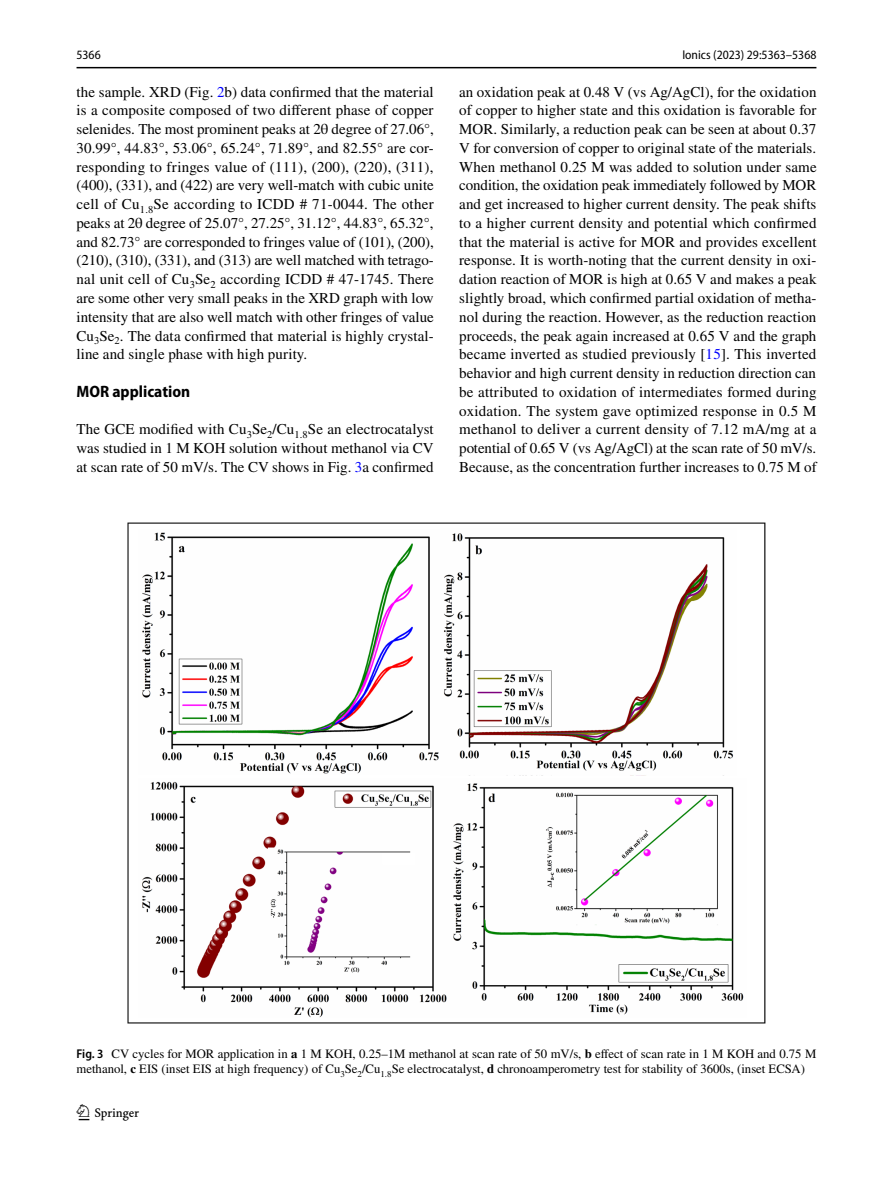
<style>
.page{position:relative;width:893px;height:1187px;background:#fff}
.page>*{position:absolute;margin:0;border:0;box-sizing:border-box;transform-origin:0 0}
.t1{font:22.5px "Springnew Regular 2";color:#000}
.t2{font:700 semi-condensed 16.5px "Myriad Pro";color:#000}
.t3{font:15px/18.8px "STIX";color:#000;text-align:justify}
.t4{font:12.75px/15px "STIX";color:#000}
.t5{font:semi-condensed 12.75px "Myriad Pro";color:#000}
.s1{color:#00f}
.s2{font-family:"Myriad Pro";font-weight:600;font-stretch:semi-condensed}
.s3{font-weight:700}
</style>
<div class="page">
<hr style="left:77px;top:67px;width:739px;height:1px;background:#000">
<img style="left:128px;top:522px;width:637px;height:501px">
<p class="t5" style="left:77px;top:48px;width:26px">5366</p>
<p class="t5" style="left:682px;top:48px;width:136px">Ionics (2023) 29:5363–5368</p>
<p class="t3" style="left:77px;top:83px;width:359px">the sample. XRD (Fig. <span class="s1">2</span>b) data confirmed that the material is a composite composed of two different phase of copper selenides. The most prominent peaks at 2θ degree of 27.06°, 30.99°, 44.83°, 53.06°, 65.24°, 71.89°, and 82.55° are cor&shy;responding to fringes value of (111), (200), (220), (311), (400), (331), and (422) are very well-match with cubic unite cell of Cu<sub>1.8</sub>Se according to ICDD # 71-0044. The other peaks at 2θ degree of 25.07°, 27.25°, 31.12°, 44.83°, 65.32°, and 82.73° are corresponded to fringes value of (101), (200), (210), (310), (331), and (313) are well matched with tetrago&shy;nal unit cell of Cu<sub>3</sub>Se<sub>2</sub> according ICDD # 47-1745. There are some other very small peaks in the XRD graph with low intensity that are also well match with other fringes of value Cu<sub>3</sub>Se<sub>2</sub>. The data confirmed that material is highly crystal&shy;line and single phase with high purity.</p>
<p class="t2" style="left:77px;top:382px;width:115px">MOR application</p>
<p class="t3" style="left:77px;top:421px;width:359px">The GCE modified with Cu<sub>3</sub>Se<sub>2</sub>/Cu<sub>1.8</sub>Se an electrocatalyst was studied in 1 M KOH solution without methanol via CV at scan rate of 50 mV/s. The CV shows in Fig. <span class="s1">3</span>a confirmed</p>
<p class="t3" style="left:459px;top:83px;width:359px">an oxidation peak at 0.48 V (vs Ag/AgCl), for the oxidation of copper to higher state and this oxidation is favorable for MOR. Similarly, a reduction peak can be seen at about 0.37<br>V for conversion of copper to original state of the materials.<br>When methanol 0.25 M was added to solution under same condition, the oxidation peak immediately followed by MOR and get increased to higher current density. The peak shifts to a higher current density and potential which confirmed that the material is active for MOR and provides excellent response. It is worth-noting that the current density in oxi&shy;dation reaction of MOR is high at 0.65 V and makes a peak slightly broad, which confirmed partial oxidation of metha&shy;nol during the reaction. However, as the reduction reaction proceeds, the peak again increased at 0.65 V and the graph became inverted as studied previously [<span class="s1">15</span>]. This inverted behavior and high current density in reduction direction can be attributed to oxidation of intermediates formed during oxidation. The system gave optimized response in 0.5 M methanol to deliver a current density of 7.12 mA/mg at a potential of 0.65 V (vs Ag/AgCl) at the scan rate of 50 mV/s.<br>Because, as the concentration further increases to 0.75 M of</p>
<p class="t4" style="left:77px;top:1047px;width:741px"><span class="s2">Fig. 3</span> CV cycles for MOR application in <span class="s3">a</span> 1 M KOH, 0.25–1M methanol at scan rate of 50 mV/s, <span class="s3">b</span> effect of scan rate in 1 M KOH and 0.75 M methanol, <span class="s3">c</span> EIS (inset EIS at high frequency) of Cu<sub>3</sub>Se<sub>2</sub>/Cu<sub>1.8</sub>Se electrocatalyst, <span class="s3">d</span> chronoamperometry test for stability of 3600s, (inset ECSA)</p>
<h1 class="t1" style="left:79px;top:1104px;width:62px">1 3</h1>
</div>
